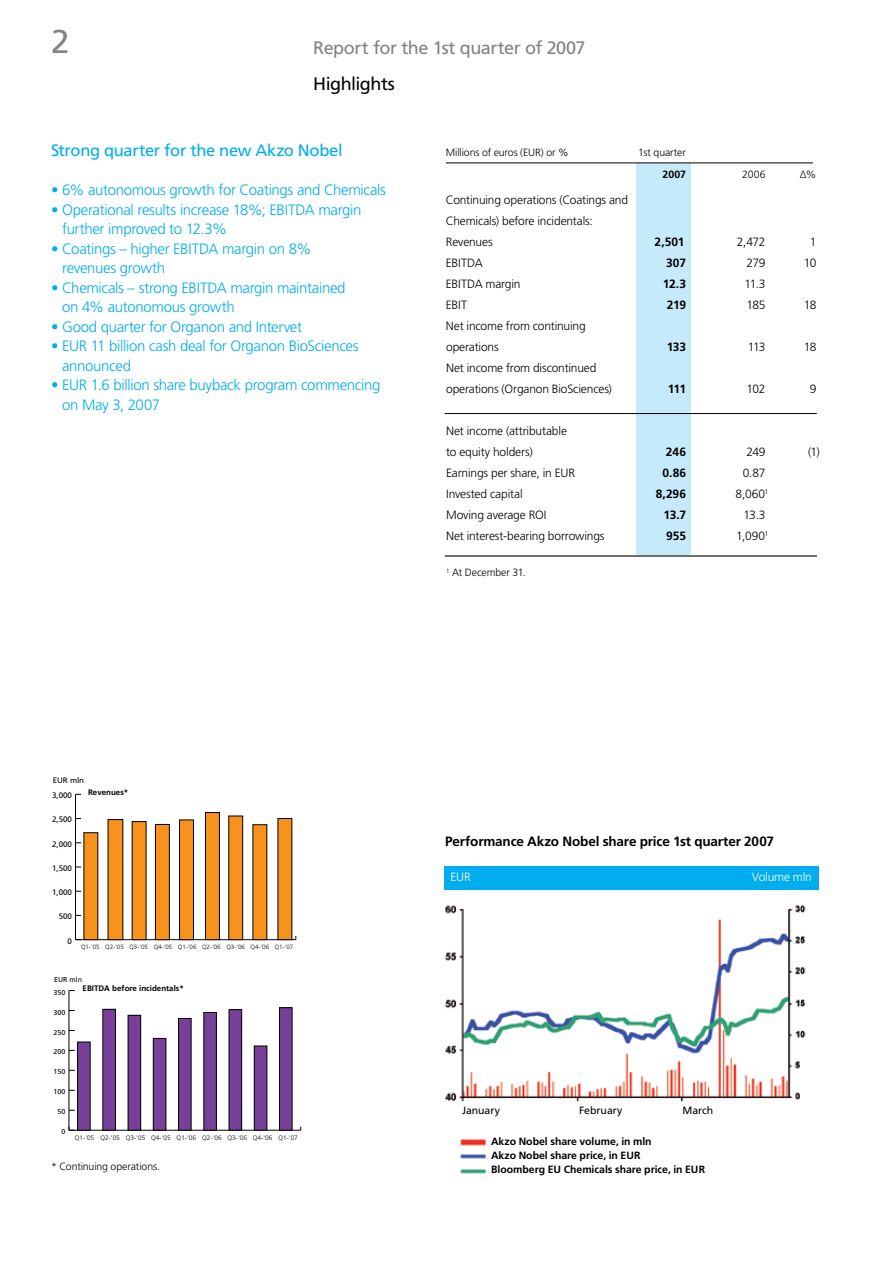
<style>
.page{position:relative;width:893px;height:1263px;background:#fff}
.page>*{position:absolute;margin:0;border:0;box-sizing:border-box;transform-origin:0 0}
.t1{font:18px "Frutiger LT Std";letter-spacing:-.025em;color:#808284}
.t2{font:18px "Frutiger LT Std";letter-spacing:-.03em;color:#000}
.t3{font:16.5px "Frutiger LT Std";letter-spacing:-.02em;color:#00adef}
.t4{font:300 15px/19.5px "Frutiger LT Std";letter-spacing:-.025em;color:#00adef}
.t5{font:700 13.5px "Frutiger LT Std";letter-spacing:-.01em;color:#000}
.t6{font:300 12px/21px "Frutiger LT Std";letter-spacing:-.015em;color:#000}
.t7{font:700 12px "Frutiger LT Std";letter-spacing:-.015em;color:#000}
.t8{font:300 12px "Frutiger LT Std";letter-spacing:-.015em;color:#fff}
.t9{font:700 10.5px/14.2px "Frutiger LT Std";letter-spacing:-.005em;color:#000}
.t10{font:300 10.5px "Frutiger LT Std";letter-spacing:-.01em;color:#000}
.t11{font:10.5px "Frutiger LT Std";letter-spacing:-.005em;color:#000}
.t12{font:7.95px "Frutiger LT Std";color:#000}
.t13{font:700 7.95px "Frutiger LT Std";color:#000}
.t14{font:7.05px "Frutiger LT Std";color:#000}
.t15{font:300 6.45px "Frutiger LT Std";color:#000}
.t16{font:300 6.15px "Frutiger LT Std";color:#000}
</style>
<div class="page">
<img style="left:445px;top:904px;width:361px;height:270px">
<div style="left:444px;top:865px;width:375px;height:24px;background:#00adef"></div>
<div style="left:462px;top:1106px;width:274px;height:23px;background:#fff"></div>
<div style="left:489px;top:1136px;width:267px;height:50px;background:#fff"></div>
<div style="left:636px;top:163px;width:55px;height:392px;background:#c7eafb"></div>
<hr style="left:69px;top:1130px;width:232px;height:1px;background:#000">
<hr style="left:69px;top:990px;width:1px;height:140px;background:#000">
<svg style="left:69px;top:1127px;width:6px;height:4px"></svg>
<div style="left:279px;top:1008px;width:13px;height:122px;background:#784098"></div>
<div style="left:279px;top:1007px;width:13px;height:123px;border:1px solid #000"></div>
<div style="left:254px;top:1046px;width:13px;height:84px;background:#784098"></div>
<div style="left:254px;top:1046px;width:13px;height:84px;border:1px solid #000"></div>
<div style="left:229px;top:1010px;width:13px;height:120px;background:#784098"></div>
<div style="left:229px;top:1009px;width:13px;height:121px;border:1px solid #000"></div>
<div style="left:204px;top:1012px;width:12px;height:118px;background:#784098"></div>
<div style="left:204px;top:1012px;width:13px;height:118px;border:1px solid #000"></div>
<div style="left:179px;top:1018px;width:12px;height:112px;background:#784098"></div>
<div style="left:178px;top:1018px;width:13px;height:112px;border:1px solid #000"></div>
<div style="left:153px;top:1038px;width:13px;height:92px;background:#784098"></div>
<div style="left:153px;top:1038px;width:13px;height:92px;border:1px solid #000"></div>
<div style="left:128px;top:1015px;width:13px;height:115px;background:#784098"></div>
<div style="left:128px;top:1015px;width:13px;height:115px;border:1px solid #000"></div>
<div style="left:103px;top:1009px;width:12px;height:121px;background:#784098"></div>
<div style="left:103px;top:1009px;width:13px;height:121px;border:1px solid #000"></div>
<div style="left:78px;top:1042px;width:12px;height:88px;background:#784098"></div>
<div style="left:77px;top:1042px;width:13px;height:88px;border:1px solid #000"></div>
<hr style="left:75px;top:939px;width:221px;height:1px;background:#000">
<hr style="left:75px;top:794px;width:1px;height:146px;background:#000">
<div style="left:278px;top:818px;width:14px;height:122px;background:#f7931d"></div>
<div style="left:253px;top:825px;width:14px;height:115px;background:#f7931d"></div>
<div style="left:229px;top:816px;width:14px;height:124px;background:#f7931d"></div>
<div style="left:228px;top:816px;width:15px;height:124px;border:1px solid #000"></div>
<div style="left:205px;top:812px;width:14px;height:128px;background:#f7931d"></div>
<div style="left:205px;top:812px;width:15px;height:128px;border:1px solid #000"></div>
<div style="left:180px;top:820px;width:14px;height:120px;background:#f7931d"></div>
<div style="left:179px;top:820px;width:15px;height:120px;border:1px solid #000"></div>
<div style="left:155px;top:824px;width:14px;height:116px;background:#f7931d"></div>
<div style="left:155px;top:824px;width:15px;height:116px;border:1px solid #000"></div>
<div style="left:132px;top:822px;width:14px;height:118px;background:#f7931d"></div>
<div style="left:108px;top:819px;width:15px;height:121px;background:#f7931d"></div>
<div style="left:84px;top:833px;width:14px;height:107px;background:#f7931d"></div>
<hr style="left:446px;top:163px;width:367px;height:1px;background:#000">
<hr style="left:445px;top:555px;width:372px;height:2px;background:#000">
<hr style="left:445px;top:413px;width:372px;height:1px;background:#000">
<h1 class="t1" style="left:313px;top:37px;width:274px">Report for the 1st quarter of 2007</h1>
<h1 class="t2" style="left:313px;top:73px;width:83px">Highlights</h1>
<h2 class="t3" style="left:51px;top:141px;width:293px">Strong quarter for the new Akzo Nobel</h2>
<p class="t4" style="left:51px;top:181px;width:336px">• 6% autonomous growth for Coatings and Chemicals</p>
<p class="t4" style="left:62px;top:200px;width:301px;text-indent:-11px">• Operational results increase 18%; EBITDA margin further improved to 12.3%</p>
<p class="t4" style="left:62px;top:239px;width:251px;text-indent:-11px">• Coatings – higher EBITDA margin on 8% revenues growth</p>
<p class="t4" style="left:62px;top:278px;width:285px;text-indent:-11px">• Chemicals – strong EBITDA margin maintained on 4% autonomous growth</p>
<p class="t4" style="left:51px;top:317px;width:253px">• Good quarter for Organon and Intervet</p>
<p class="t4" style="left:62px;top:337px;width:298px;text-indent:-11px">• EUR 11 billion cash deal for Organon BioSciences announced</p>
<p class="t4" style="left:62px;top:376px;width:320px;text-indent:-11px">• EUR 1.6 billion share buyback program commencing on May 3, 2007</p>
<p class="t10" style="left:446px;top:146px;width:124px">Millions of euros (EUR) or %</p>
<p class="t10" style="left:638px;top:146px;width:49px">1st quarter</p>
<p class="t9" style="left:662px;top:168px;width:25px">2007</p>
<p class="t10" style="left:742px;top:169px;width:25px">2006</p>
<p class="t10" style="left:800px;top:169px;width:18px">∆%</p>
<p class="t6" style="left:446px;top:189px;width:184px">Continuing operations (Coatings and<br>Chemicals) before incidentals:<br>Revenues</p>
<p class="t7" style="left:654px;top:235px;width:32px">2,501</p>
<p class="t6" style="left:737px;top:231px;width:30px">2,472</p>
<p class="t6" style="left:810px;top:231px;width:8px">1</p>
<p class="t6" style="left:446px;top:252px;width:38px">EBITDA</p>
<p class="t7" style="left:666px;top:256px;width:21px">307</p>
<p class="t6" style="left:746px;top:252px;width:21px">279</p>
<p class="t6" style="left:804px;top:252px;width:14px">10</p>
<p class="t6" style="left:446px;top:273px;width:76px">EBITDA margin</p>
<p class="t7" style="left:663px;top:277px;width:25px">12.3</p>
<p class="t6" style="left:744px;top:273px;width:23px">11.3</p>
<p class="t6" style="left:446px;top:294px;width:23px">EBIT</p>
<p class="t7" style="left:667px;top:298px;width:21px">219</p>
<p class="t6" style="left:746px;top:294px;width:21px">185</p>
<p class="t6" style="left:804px;top:294px;width:14px">18</p>
<p class="t6" style="left:446px;top:315px;width:141px">Net income from continuing operations</p>
<p class="t7" style="left:667px;top:340px;width:21px">133</p>
<p class="t6" style="left:748px;top:336px;width:19px">113</p>
<p class="t6" style="left:804px;top:336px;width:14px">18</p>
<p class="t6" style="left:446px;top:357px;width:167px">Net income from discontinued operations (Organon BioSciences)</p>
<p class="t6" style="left:446px;top:420px;width:122px">Net income (attributable to equity holders)</p>
<p class="t7" style="left:668px;top:382px;width:20px">111</p>
<p class="t6" style="left:747px;top:378px;width:21px">102</p>
<p class="t6" style="left:810px;top:378px;width:8px">9</p>
<p class="t7" style="left:666px;top:445px;width:22px">246</p>
<p class="t6" style="left:746px;top:441px;width:21px">249</p>
<p class="t6" style="left:808px;top:441px;width:13px">(1)</p>
<p class="t6" style="left:446px;top:462px;width:131px">Earnings per share, in EUR</p>
<p class="t7" style="left:663px;top:466px;width:25px">0.86</p>
<p class="t6" style="left:743px;top:462px;width:24px">0.87</p>
<p class="t6" style="left:446px;top:483px;width:78px">Invested capital</p>
<p class="t7" style="left:656px;top:487px;width:32px">8,296</p>
<p class="t6" style="left:735px;top:483px;width:35px">8,060<sup>1</sup></p>
<p class="t6" style="left:446px;top:504px;width:102px">Moving average ROI</p>
<p class="t7" style="left:663px;top:508px;width:24px">13.7</p>
<p class="t6" style="left:744px;top:504px;width:24px">13.3</p>
<p class="t6" style="left:446px;top:525px;width:160px">Net interest-bearing borrowings</p>
<p class="t7" style="left:666px;top:529px;width:21px">955</p>
<p class="t6" style="left:736px;top:525px;width:34px">1,090<sup>1</sup></p>
<p class="t10" style="left:446px;top:566px;width:81px"><sup>1</sup> At December 31.</p>
<p class="t12" style="left:53px;top:776px;width:33px">EUR mln</p>
<p class="t12" style="left:52px;top:791px;width:21px">3,000</p>
<p class="t12" style="left:52px;top:815px;width:21px">2,500</p>
<p class="t12" style="left:52px;top:839px;width:21px">2,000</p>
<p class="t12" style="left:52px;top:863px;width:21px">1,500</p>
<p class="t12" style="left:52px;top:888px;width:21px">1,000</p>
<p class="t12" style="left:59px;top:912px;width:15px">500</p>
<p class="t12" style="left:68px;top:936px;width:6px">0</p>
<p class="t13" style="left:88px;top:787px;width:42px">Revenues*</p>
<p class="t16" style="left:81px;top:943px;width:214px">Q1-'05 Q2-'05 Q3-'05 Q4-'05 Q1-'06 Q2-'06 Q3-'06 Q4-'06 Q1-'07</p>
<p class="t14" style="left:54px;top:975px;width:29px">EUR mln</p>
<p class="t14" style="left:54px;top:988px;width:13px">350</p>
<p class="t14" style="left:54px;top:1008px;width:13px">300</p>
<p class="t14" style="left:54px;top:1028px;width:13px">250</p>
<p class="t14" style="left:54px;top:1048px;width:13px">200</p>
<p class="t14" style="left:54px;top:1068px;width:13px">150</p>
<p class="t14" style="left:54px;top:1088px;width:13px">100</p>
<p class="t14" style="left:57px;top:1108px;width:9px">50</p>
<p class="t14" style="left:61px;top:1128px;width:5px">0</p>
<p class="t13" style="left:83px;top:984px;width:103px">EBITDA before incidentals*</p>
<p class="t15" style="left:75px;top:1134px;width:224px">Q1-'05 Q2-'05 Q3-'05 Q4-'05 Q1-'06 Q2-'06 Q3-'06 Q4-'06 Q1-'07</p>
<p class="t10" style="left:51px;top:1160px;width:111px">* Continuing operations.</p>
<p class="t5" style="left:445px;top:833px;width:330px">Performance Akzo Nobel share price 1st quarter 2007</p>
<p class="t8" style="left:451px;top:870px;width:22px">EUR</p>
<p class="t8" style="left:752px;top:870px;width:61px">Volume mln</p>
<p class="t11" style="left:462px;top:1104px;width:39px">January</p>
<p class="t11" style="left:579px;top:1104px;width:45px">February</p>
<p class="t11" style="left:683px;top:1104px;width:32px">March</p>
<p class="t9" style="left:491px;top:1134px;width:216px">Akzo Nobel share volume, in mln<br>Akzo Nobel share price, in EUR<br>Bloomberg EU Chemicals share price, in EUR</p>
</div>
